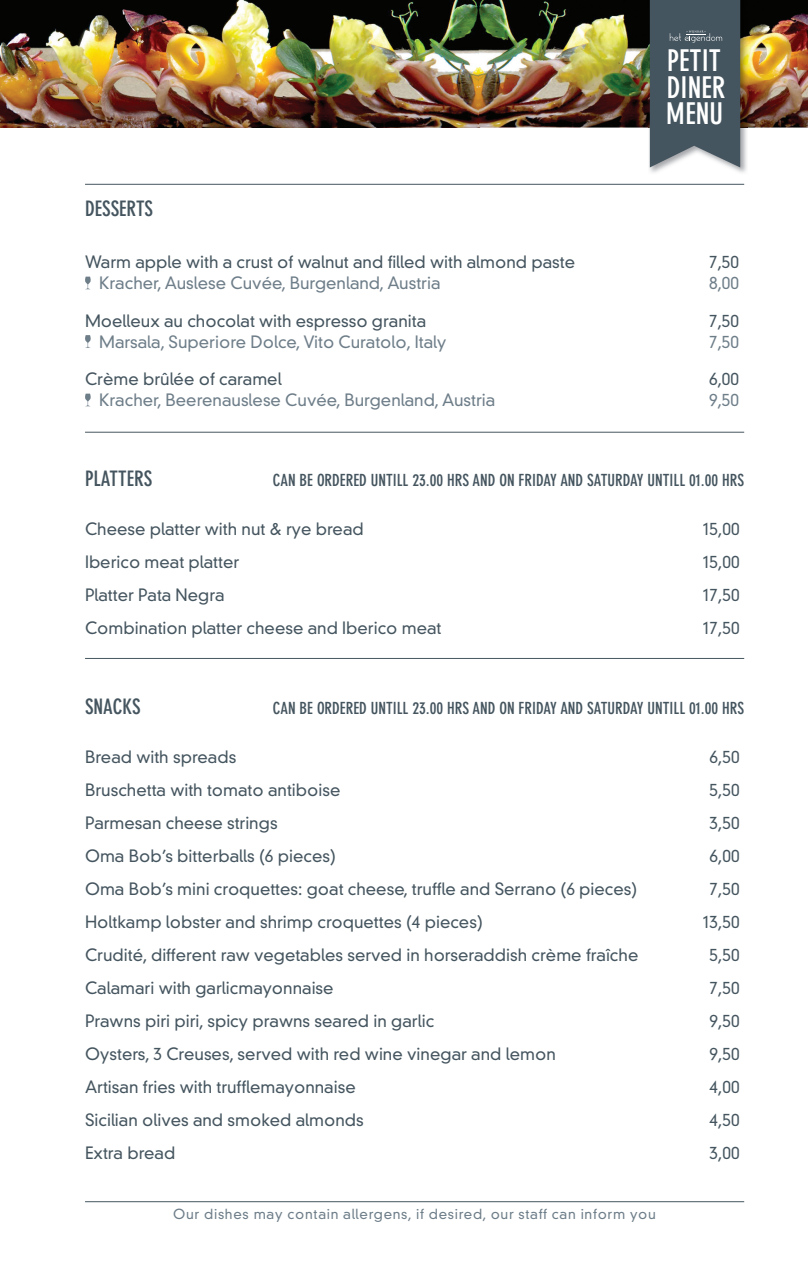
<style>
.page{position:relative;width:808px;height:1263px;background:#fff}
.page>*{position:absolute;margin:0;border:0;box-sizing:border-box;transform-origin:0 0}
.t1{font:700 condensed 29.55px/26.2px "DIN Neuzeit Grotesk";color:#fff}
.t2{font:700 condensed 21px "DIN Neuzeit Grotesk";color:#45555f}
.t3{font:300 16.5px "DIN Neuzeit Grotesk";color:#45555f}
.t4{font:300 16.5px "DIN Neuzeit Grotesk";color:#6e7e89}
.t5{font:700 condensed 16.5px "DIN Neuzeit Grotesk";color:#45555f}
.t6{font:300 13.5px "DIN Neuzeit Grotesk";letter-spacing:.05em;color:#6e7e89}
</style>
<div class="page">
<svg style="left:85px;top:277px;width:6px;height:12px"></svg>
<svg style="left:85px;top:335px;width:6px;height:13px"></svg>
<svg style="left:85px;top:394px;width:6px;height:12px"></svg>
<hr style="left:85px;top:658px;width:659px;height:1px;background:#45555f">
<hr style="left:85px;top:432px;width:659px;height:1px;background:#45555f">
<hr style="left:85px;top:184px;width:659px;height:1px;background:#45555f">
<hr style="left:85px;top:1201px;width:659px;height:1px;background:#45555f">
<img style="left:0;top:0;width:808px;height:128px">
<img style="left:648px;top:0;width:100px;height:173px">
<svg style="left:650px;top:0;width:90px;height:167px;background:#505f68"></svg>
<h1 class="t1" style="left:666px;top:47px;width:61px">PETIT<br>DINER<br>MENU</h1>
<p class="t2" style="left:85px;top:196px;width:70px">DESSERTS</p>
<p class="t3" style="left:85px;top:252px;width:492px">Warm apple with a crust of walnut and filled with almond paste</p>
<p class="t3" style="left:709px;top:252px;width:32px">7,50</p>
<p class="t4" style="left:99px;top:273px;width:343px">Kracher, Auslese Cuvée, Burgenland, Austria</p>
<p class="t4" style="left:709px;top:273px;width:32px">8,00</p>
<p class="t3" style="left:85px;top:311px;width:343px">Moelleux au chocolat with espresso granita</p>
<p class="t3" style="left:709px;top:311px;width:32px">7,50</p>
<p class="t4" style="left:99px;top:332px;width:349px">Marsala, Superiore Dolce, Vito Curatolo, Italy</p>
<p class="t4" style="left:709px;top:332px;width:32px">7,50</p>
<p class="t3" style="left:85px;top:369px;width:198px">Crème brûlée of caramel</p>
<p class="t3" style="left:709px;top:369px;width:32px">6,00</p>
<p class="t4" style="left:99px;top:390px;width:397px">Kracher, Beerenauslese Cuvée, Burgenland, Austria</p>
<p class="t4" style="left:709px;top:390px;width:32px">9,50</p>
<p class="t2" style="left:85px;top:466px;width:69px">PLATTERS</p>
<p class="t5" style="left:273px;top:470px;width:473px">CAN BE ORDERED UNTILL 23.00 HRS AND ON FRIDAY AND SATURDAY UNTILL 01.00 HRS</p>
<p class="t3" style="left:85px;top:519px;width:280px">Cheese platter with nut &amp; rye bread</p>
<p class="t3" style="left:703px;top:519px;width:38px">15,00</p>
<p class="t3" style="left:85px;top:552px;width:156px">Iberico meat platter</p>
<p class="t3" style="left:703px;top:552px;width:38px">15,00</p>
<p class="t3" style="left:85px;top:585px;width:141px">Platter Pata Negra</p>
<p class="t3" style="left:703px;top:585px;width:38px">17,50</p>
<p class="t3" style="left:85px;top:618px;width:358px">Combination platter cheese and Iberico meat</p>
<p class="t3" style="left:703px;top:618px;width:38px">17,50</p>
<p class="t2" style="left:85px;top:694px;width:57px">SNACKS</p>
<p class="t5" style="left:273px;top:698px;width:473px">CAN BE ORDERED UNTILL 23.00 HRS AND ON FRIDAY AND SATURDAY UNTILL 01.00 HRS</p>
<p class="t3" style="left:85px;top:747px;width:153px">Bread with spreads</p>
<p class="t3" style="left:709px;top:747px;width:32px">6,50</p>
<p class="t3" style="left:85px;top:780px;width:257px">Bruschetta with tomato antiboise</p>
<p class="t3" style="left:709px;top:780px;width:32px">5,50</p>
<p class="t3" style="left:85px;top:813px;width:194px">Parmesan cheese strings</p>
<p class="t3" style="left:709px;top:813px;width:32px">3,50</p>
<p class="t3" style="left:85px;top:846px;width:252px">Oma Bob’s bitterballs (6 pieces)</p>
<p class="t3" style="left:709px;top:846px;width:32px">6,00</p>
<p class="t3" style="left:85px;top:879px;width:554px">Oma Bob’s mini croquettes: goat cheese, truffle and Serrano (6 pieces)</p>
<p class="t3" style="left:709px;top:879px;width:32px">7,50</p>
<p class="t3" style="left:85px;top:912px;width:399px">Holtkamp lobster and shrimp croquettes (4 pieces)</p>
<p class="t3" style="left:703px;top:912px;width:38px">13,50</p>
<p class="t3" style="left:85px;top:945px;width:555px">Crudité, different raw vegetables served in horseraddish crème fraîche</p>
<p class="t3" style="left:709px;top:945px;width:32px">5,50</p>
<p class="t3" style="left:85px;top:978px;width:250px">Calamari with garlicmayonnaise</p>
<p class="t3" style="left:709px;top:978px;width:32px">7,50</p>
<p class="t3" style="left:85px;top:1011px;width:351px">Prawns piri piri, spicy prawns seared in garlic</p>
<p class="t3" style="left:709px;top:1011px;width:32px">9,50</p>
<p class="t3" style="left:85px;top:1044px;width:472px">Oysters, 3 Creuses, served with red wine vinegar and lemon</p>
<p class="t3" style="left:709px;top:1044px;width:32px">9,50</p>
<p class="t3" style="left:85px;top:1077px;width:272px">Artisan fries with trufflemayonnaise</p>
<p class="t3" style="left:709px;top:1077px;width:32px">4,00</p>
<p class="t3" style="left:85px;top:1110px;width:280px">Sicilian olives and smoked almonds</p>
<p class="t3" style="left:709px;top:1110px;width:32px">4,50</p>
<p class="t3" style="left:85px;top:1143px;width:92px">Extra bread</p>
<p class="t3" style="left:709px;top:1143px;width:32px">3,00</p>
<p class="t6" style="left:173px;top:1206px;width:484px">Our dishes may contain allergens, if desired, our staff can inform you</p>
</div>
